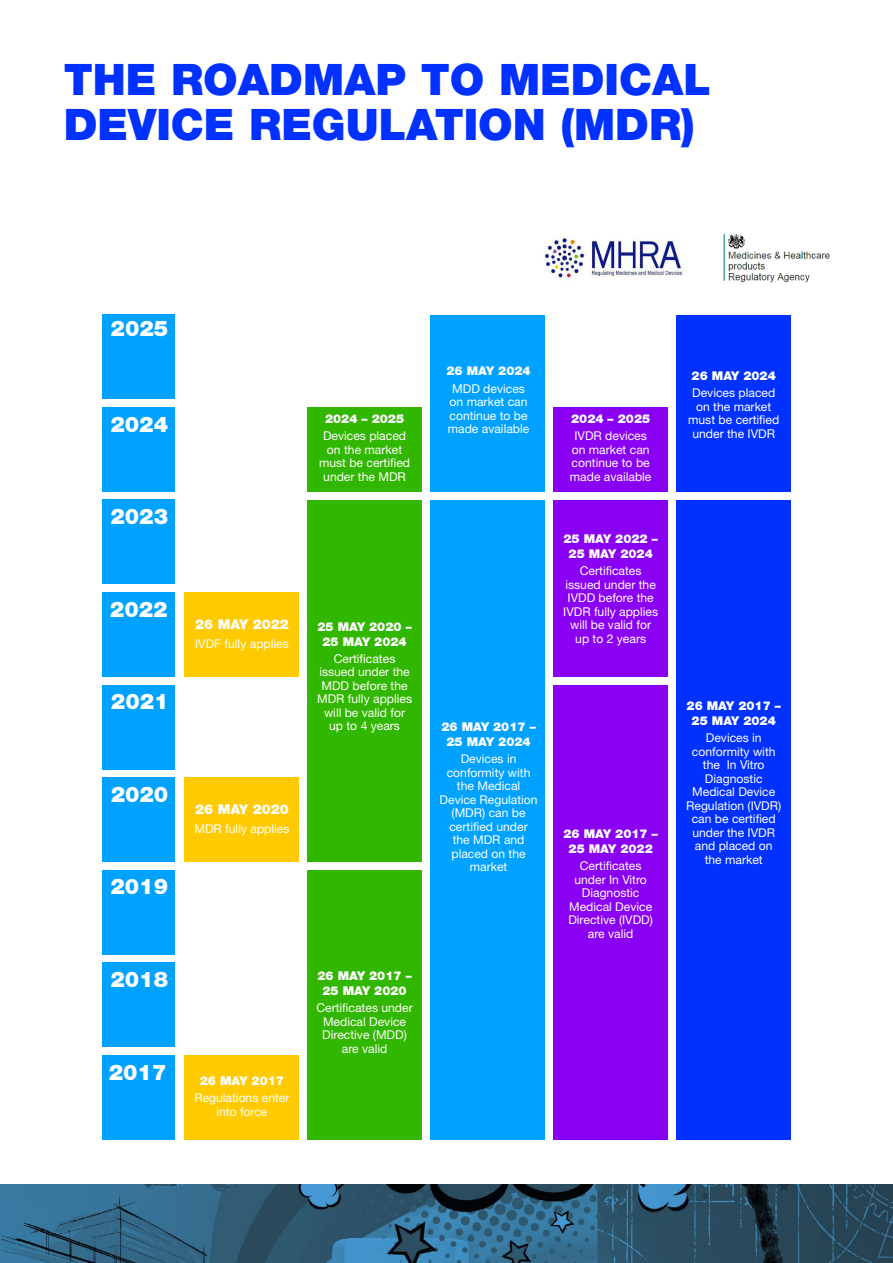
<style>
.page{position:relative;width:893px;height:1263px;background:#fff}
.page>*{position:absolute;margin:0;border:0;box-sizing:border-box;transform-origin:0 0}
.t1{font:900 43.5px/45px "Helvetica Neue LT Std";color:#0031ff}
.t2{font:900 21.6px "Helvetica Neue LT Std";color:#fff}
.t3{font:900 13.5px "Helvetica Neue LT Std";color:#fff}
.t4{font:12.15px/13.5px "Helvetica Neue";color:#fff;text-align:center}
.t5{font:900 12.15px/14.9px "Helvetica Neue LT Std";color:#fff;text-align:center}
</style>
<div class="page">
<img style="left:0;top:1184px;width:893px;height:79px">
<div style="left:102px;top:962px;width:73px;height:85px;background:#00a2ff"></div>
<div style="left:102px;top:870px;width:73px;height:84px;background:#00a2ff"></div>
<div style="left:102px;top:777px;width:73px;height:85px;background:#00a2ff"></div>
<div style="left:102px;top:685px;width:73px;height:84px;background:#00a2ff"></div>
<div style="left:102px;top:592px;width:73px;height:85px;background:#00a2ff"></div>
<div style="left:102px;top:500px;width:73px;height:84px;background:#00a2ff"></div>
<div style="left:102px;top:407px;width:73px;height:84px;background:#00a2ff"></div>
<div style="left:102px;top:315px;width:73px;height:84px;background:#00a2ff"></div>
<div style="left:102px;top:1055px;width:73px;height:84px;background:#00a2ff"></div>
<div style="left:184px;top:1055px;width:115px;height:84px;background:#ffcb00"></div>
<div style="left:307px;top:870px;width:115px;height:269px;background:#31b700"></div>
<div style="left:430px;top:500px;width:115px;height:639px;background:#00a2ff"></div>
<div style="left:553px;top:685px;width:115px;height:454px;background:#8a00f3"></div>
<div style="left:184px;top:777px;width:115px;height:85px;background:#ffcb00"></div>
<div style="left:184px;top:592px;width:115px;height:85px;background:#ffcb00"></div>
<div style="left:307px;top:500px;width:115px;height:362px;background:#31b700"></div>
<div style="left:307px;top:407px;width:115px;height:84px;background:#31b700"></div>
<div style="left:430px;top:315px;width:115px;height:176px;background:#00a2ff"></div>
<div style="left:553px;top:500px;width:115px;height:177px;background:#8a00f3"></div>
<div style="left:553px;top:407px;width:115px;height:84px;background:#8a00f3"></div>
<div style="left:676px;top:500px;width:115px;height:639px;background:#0031ff"></div>
<div style="left:676px;top:315px;width:115px;height:176px;background:#0031ff"></div>
<img style="left:543px;top:233px;width:140px;height:48px">
<img style="left:723px;top:234px;width:107px;height:49px">
<h1 class="t1" style="left:64px;top:57px;width:649px">THE ROADMAP TO MEDICAL<br>DEVICE REGULATION (MDR)</h1>
<h2 class="t2" style="left:111px;top:316px;width:59px">2025</h2>
<h2 class="t2" style="left:110px;top:411px;width:59px">2024</h2>
<h2 class="t2" style="left:110px;top:504px;width:59px">2023</h2>
<p class="t5" style="left:325px;top:411px;width:81px">2024 – 2025</p>
<p class="t4" style="left:319px;top:429px;width:93px">Devices placed on the market must be certified under the MDR</p>
<h2 class="t2" style="left:110px;top:596px;width:59px">2022</h2>
<h2 class="t2" style="left:111px;top:689px;width:59px">2021</h2>
<p class="t3" style="left:195px;top:616px;width:95px">26 MAY 2022</p>
<p class="t4" style="left:195px;top:636px;width:95px">IVDF fully applies</p>
<h2 class="t2" style="left:111px;top:781px;width:59px">2020</h2>
<h2 class="t2" style="left:110px;top:874px;width:59px">2019</h2>
<p class="t3" style="left:195px;top:801px;width:95px">26 MAY 2020</p>
<p class="t4" style="left:194px;top:822px;width:96px">MDR fully applies</p>
<p class="t5" style="left:317px;top:619px;width:96px">25 MAY 2020 –<br>25 MAY 2024</p>
<p class="t4" style="left:317px;top:652px;width:96px">Certificates issued under the<br>MDD before the<br>MDR fully applies will be valid for up to 4 years</p>
<h2 class="t2" style="left:110px;top:966px;width:59px">2018</h2>
<h2 class="t2" style="left:109px;top:1059px;width:59px">2017</h2>
<p class="t5" style="left:200px;top:1073px;width:86px">26 MAY 2017</p>
<p class="t4" style="left:194px;top:1091px;width:97px">Regulations enter into force</p>
<p class="t5" style="left:317px;top:968px;width:96px">26 MAY 2017 –<br>25 MAY 2020</p>
<p class="t4" style="left:316px;top:1001px;width:98px">Certificates under<br>Medical Device<br>Directive (MDD) are valid</p>
<p class="t5" style="left:446px;top:364px;width:86px">26 MAY 2024</p>
<p class="t4" style="left:448px;top:382px;width:83px">MDD devices on market can continue to be made available</p>
<p class="t5" style="left:571px;top:411px;width:81px">2024 – 2025</p>
<p class="t4" style="left:570px;top:429px;width:83px">IVDR devices on market can continue to be made available</p>
<p class="t5" style="left:563px;top:531px;width:96px">25 MAY 2022 –<br>25 MAY 2024</p>
<p class="t4" style="left:563px;top:564px;width:96px">Certificates issued under the<br>IVDD before the<br>IVDR fully applies will be valid for up to 2 years</p>
<p class="t5" style="left:441px;top:719px;width:96px">26 MAY 2017 –<br>25 MAY 2024</p>
<p class="t4" style="left:440px;top:752px;width:99px">Devices in conformity with the Medical<br>Device Regulation (MDR) can be certified under the MDR and placed on the market</p>
<p class="t5" style="left:563px;top:826px;width:96px">26 MAY 2017 –<br>25 MAY 2022</p>
<p class="t4" style="left:568px;top:859px;width:86px">Certificates under In Vitro<br>Diagnostic<br>Medical Device<br>Directive (IVDD) are valid</p>
<p class="t5" style="left:692px;top:368px;width:86px">26 MAY 2024</p>
<p class="t4" style="left:688px;top:386px;width:93px">Devices placed on the market must be certified under the IVDR</p>
<p class="t5" style="left:686px;top:698px;width:96px">26 MAY 2017 –<br>25 MAY 2024</p>
<p class="t4" style="left:686px;top:731px;width:97px">Devices in conformity with the In Vitro<br>Diagnostic<br>Medical Device<br>Regulation (IVDR) can be certified under the IVDR and placed on the market</p>
</div>
